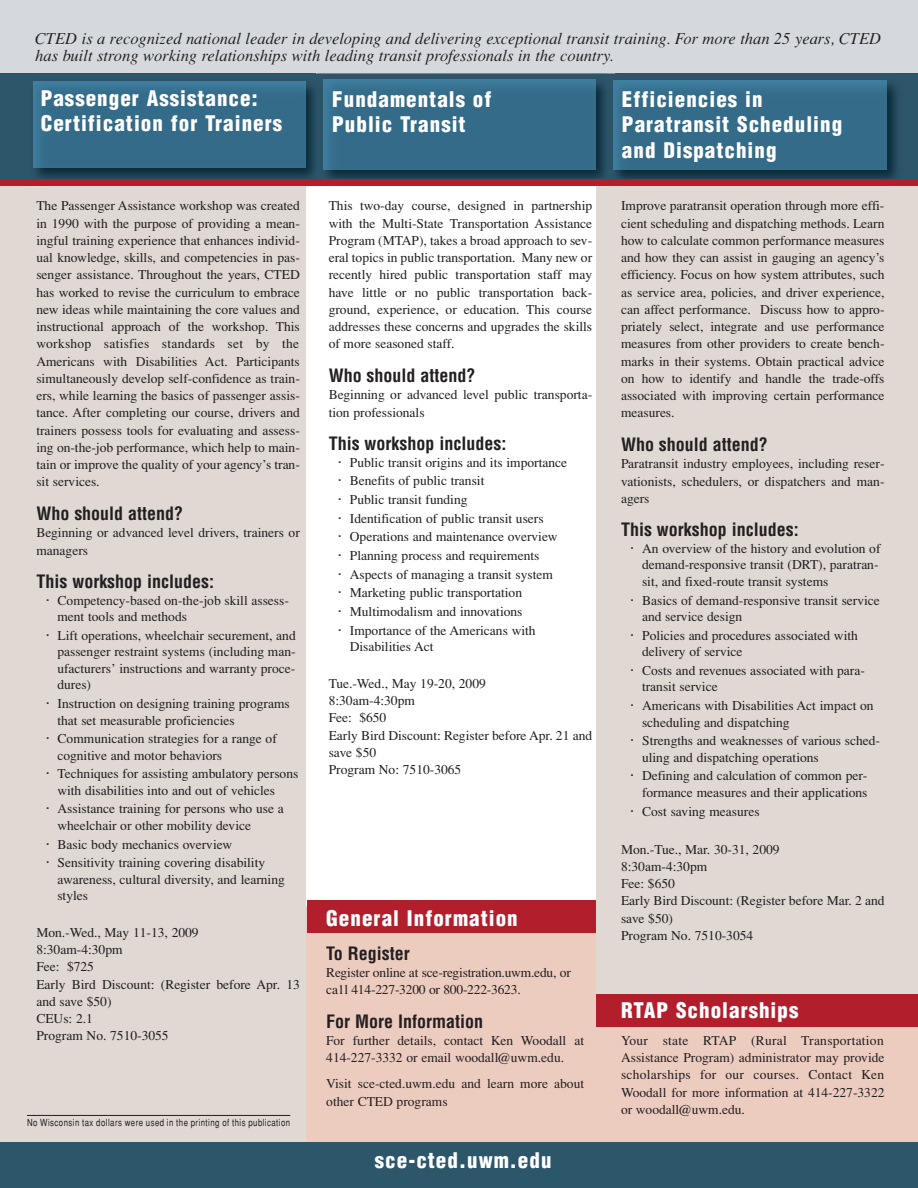
<style>
.page{position:relative;width:918px;height:1188px;background:#fff}
.page>*{position:absolute;margin:0;border:0;box-sizing:border-box;transform-origin:0 0}
.t1{font:900 condensed 21px/25.2px "Helvetica";letter-spacing:.05em;color:#fff}
.t2{font:700 condensed 18px "Helvetica";color:#231f20}
.t3{font:italic 16.5px/17.2px "Times";color:#231f20}
.t4{font:13.5px/17.2px "Times";color:#231f20}
.t5{font:condensed 9.75px "Helvetica";letter-spacing:.045em;color:#231f20}
.s1{font-family:"MS Gothic"}
</style>
<div class="page">
<div style="left:306px;top:906px;width:291px;height:282px;background:#edccc0"></div>
<div style="left:307px;top:900px;width:292px;height:33px;background:#b31e2d"></div>
<div style="left:0;top:0;width:918px;height:78px;background:#d5d9de"></div>
<div style="left:0;top:73px;width:918px;height:111px;background:#2c566a"></div>
<div style="left:596px;top:184px;width:322px;height:1004px;background:#dfd8d3"></div>
<div style="left:0;top:181px;width:306px;height:1007px;background:#dfd8d3"></div>
<img style="left:27px;top:81px;width:289px;height:99px">
<img style="left:34px;top:81px;width:272px;height:87px">
<img style="left:316px;top:73px;width:299px;height:107px">
<img style="left:323px;top:79px;width:272px;height:91px">
<img style="left:615px;top:84px;width:292px;height:96px">
<img style="left:607px;top:74px;width:8px;height:106px">
<img style="left:614px;top:80px;width:273px;height:90px">
<div style="left:0;top:180px;width:918px;height:6px;background:#b31e2d"></div>
<div style="left:0;top:1142px;width:918px;height:46px;background:#2c566a"></div>
<div style="left:595px;top:1004px;width:323px;height:138px;background:#edccc0"></div>
<div style="left:597px;top:994px;width:321px;height:33px;background:#b31e2d"></div>
<hr style="left:27px;top:1115px;width:263px;height:1px;background:#231f20">
<p class="t3" style="left:35px;top:29px;width:848px">CTED is a recognized national leader in developing and delivering exceptional transit training. For more than 25 years, CTED has built strong working relationships with leading transit professionals in the country.</p>
<h1 class="t1" style="left:41px;top:88px;width:243px">Passenger Assistance:<br>Certification for Trainers</h1>
<h1 class="t1" style="left:332px;top:88px;width:161px">Fundamentals of<br>Public Transit</h1>
<h1 class="t1" style="left:622px;top:89px;width:222px">Efficiencies in<br>Paratransit Scheduling and Dispatching</h1>
<p class="t4" style="left:36px;top:197px;width:265px;text-align:justify">The Passenger Assistance workshop was created in 1990 with the purpose of providing a mean&shy;ingful training experience that enhances individ&shy;ual knowledge, skills, and competencies in pas&shy;senger assistance. Throughout the years, CTED has worked to revise the curriculum to embrace new ideas while maintaining the core values and instructional approach of the workshop. This workshop satisfies standards set by the Americans with Disabilities Act. Participants simultaneously develop self-confidence as train&shy;ers, while learning the basics of passenger assis&shy;tance. After completing our course, drivers and trainers possess tools for evaluating and assess&shy;ing on-the-job performance, which help to main&shy;tain or improve the quality of your agency’s tran&shy;sit services.</p>
<h2 class="t2" style="left:36px;top:507px;width:148px">Who should attend?</h2>
<p class="t4" style="left:36px;top:524px;width:265px">Beginning or advanced level drivers, trainers or managers</p>
<h2 class="t2" style="left:36px;top:575px;width:179px">This workshop includes:</h2>
<p class="t4" style="left:57px;top:592px;width:233px;line-height:16.5px;text-indent:-13px"><span class="s1">•</span> Competency-based on-the-job skill assess&shy;ment tools and methods</p>
<p class="t4" style="left:57px;top:627px;width:240px;line-height:16.5px;text-align:justify;text-indent:-13px"><span class="s1">•</span> Lift operations, wheelchair securement, and passenger restraint systems (including man&shy;ufacturers’ instructions and warranty proce&shy;dures)</p>
<p class="t4" style="left:57px;top:695px;width:234px;line-height:16.5px;text-indent:-13px"><span class="s1">•</span> Instruction on designing training programs that set measurable proficiencies</p>
<p class="t4" style="left:57px;top:730px;width:221px;line-height:16.5px;text-indent:-13px"><span class="s1">•</span> Communication strategies for a range of cognitive and motor behaviors</p>
<p class="t4" style="left:57px;top:765px;width:243px;line-height:16.5px;text-indent:-13px"><span class="s1">•</span> Techniques for assisting ambulatory persons with disabilities into and out of vehicles</p>
<p class="t4" style="left:57px;top:801px;width:228px;line-height:16.5px;text-indent:-13px"><span class="s1">•</span> Assistance training for persons who use a wheelchair or other mobility device</p>
<p class="t4" style="left:44px;top:835px;width:189px"><span class="s1">•</span> Basic body mechanics overview</p>
<p class="t4" style="left:57px;top:854px;width:229px;line-height:16.5px;text-indent:-13px"><span class="s1">•</span> Sensitivity training covering disability awareness, cultural diversity, and learning styles</p>
<p class="t4" style="left:36px;top:924px;width:265px">Mon.-Wed., May 11-13, 2009<br>8:30am-4:30pm<br>Fee: $725<br>Early Bird Discount: (Register before Apr. 13 and save $50)<br>CEUs: 2.1<br>Program No. 7510-3055</p>
<p class="t5" style="left:27px;top:1117px;width:265px">No Wisconsin tax dollars were used in the printing of this publication</p>
<p class="t4" style="left:329px;top:197px;width:265px;text-align:justify">This two-day course, designed in partnership with the Multi-State Transportation Assistance Program (MTAP), takes a broad approach to sev&shy;eral topics in public transportation. Many new or recently hired public transportation staff may have little or no public transportation back&shy;ground, experience, or education. This course addresses these concerns and upgrades the skills of more seasoned staff.</p>
<h2 class="t2" style="left:329px;top:369px;width:148px">Who should attend?</h2>
<p class="t4" style="left:329px;top:386px;width:265px">Beginning or advanced level public transporta&shy;tion professionals</p>
<h2 class="t2" style="left:329px;top:437px;width:179px">This workshop includes:</h2>
<p class="t4" style="left:337px;top:453px;width:232px"><span class="s1">•</span> Public transit origins and its importance</p>
<p class="t4" style="left:337px;top:472px;width:149px"><span class="s1">•</span> Benefits of public transit</p>
<p class="t4" style="left:337px;top:491px;width:132px"><span class="s1">•</span> Public transit funding</p>
<p class="t4" style="left:337px;top:509px;width:209px"><span class="s1">•</span> Identification of public transit users</p>
<p class="t4" style="left:337px;top:528px;width:222px"><span class="s1">•</span> Operations and maintenance overview</p>
<p class="t4" style="left:337px;top:547px;width:204px"><span class="s1">•</span> Planning process and requirements</p>
<p class="t4" style="left:337px;top:565px;width:218px"><span class="s1">•</span> Aspects of managing a transit system</p>
<p class="t4" style="left:337px;top:584px;width:187px"><span class="s1">•</span> Marketing public transportation</p>
<p class="t4" style="left:337px;top:603px;width:187px"><span class="s1">•</span> Multimodalism and innovations</p>
<p class="t4" style="left:350px;top:622px;width:187px;line-height:16.5px;text-indent:-13px"><span class="s1">•</span> Importance of the Americans with<br>Disabilities Act</p>
<p class="t4" style="left:329px;top:675px;width:265px">Tue.-Wed., May 19-20, 2009<br>8:30am-4:30pm<br>Fee: $650<br>Early Bird Discount: Register before Apr. 21 and save $50<br>Program No: 7510-3065</p>
<h1 class="t1" style="left:326px;top:907px;width:193px">General Information</h1>
<h2 class="t2" style="left:326px;top:946px;width:85px">To Register</h2>
<p class="t4" style="left:326px;top:964px;width:246px">Register online at sce-registration.uwm.edu, or ca1l 414-227-3200 or 800-222-3623.</p>
<h2 class="t2" style="left:326px;top:1014px;width:158px">For More Information</h2>
<p class="t4" style="left:326px;top:1032px;width:259px">For further details, contact Ken Woodall at<br>414-227-3332 or email woodall@uwm.edu.</p>
<p class="t4" style="left:326px;top:1075px;width:259px">Visit sce-cted.uwm.edu and learn more about other CTED programs</p>
<h1 class="t1" style="left:375px;top:1150px;width:178px">sce-cted.uwm.edu</h1>
<p class="t4" style="left:621px;top:197px;width:265px;text-align:justify">Improve paratransit operation through more effi&shy;cient scheduling and dispatching methods. Learn how to calculate common performance measures and how they can assist in gauging an agency’s efficiency. Focus on how system attributes, such as service area, policies, and driver experience, can affect performance. Discuss how to appro&shy;priately select, integrate and use performance measures from other providers to create bench&shy;marks in their systems. Obtain practical advice on how to identify and handle the trade-offs associated with improving certain performance measures.</p>
<h2 class="t2" style="left:621px;top:438px;width:148px">Who should attend?</h2>
<p class="t4" style="left:621px;top:455px;width:265px;text-align:justify">Paratransit industry employees, including reser&shy;vationists, schedulers, or dispatchers and man&shy;agers</p>
<h2 class="t2" style="left:621px;top:523px;width:179px">This workshop includes:</h2>
<p class="t4" style="left:642px;top:540px;width:240px;line-height:16.5px;text-indent:-13px"><span class="s1">•</span> An overview of the history and evolution of demand-responsive transit (DRT), paratran&shy;sit, and fixed-route transit systems</p>
<p class="t4" style="left:642px;top:592px;width:239px;line-height:16.5px;text-indent:-13px"><span class="s1">•</span> Basics of demand-responsive transit service and service design</p>
<p class="t4" style="left:642px;top:627px;width:217px;line-height:16.5px;text-indent:-13px"><span class="s1">•</span> Policies and procedures associated with delivery of service</p>
<p class="t4" style="left:642px;top:662px;width:224px;line-height:16.5px;text-indent:-13px"><span class="s1">•</span> Costs and revenues associated with para&shy;transit service</p>
<p class="t4" style="left:642px;top:697px;width:233px;line-height:16.5px;text-indent:-13px"><span class="s1">•</span> Americans with Disabilities Act impact on scheduling and dispatching</p>
<p class="t4" style="left:642px;top:732px;width:240px;line-height:16.5px;text-indent:-13px"><span class="s1">•</span> Strengths and weaknesses of various sched&shy;uling and dispatching operations</p>
<p class="t4" style="left:629px;top:767px;width:240px;line-height:16.5px;text-align:right"><span class="s1">•</span> Defining and calculation of common per&shy;formance measures and their applications</p>
<p class="t4" style="left:629px;top:802px;width:132px"><span class="s1">•</span> Cost saving measures</p>
<p class="t4" style="left:621px;top:840px;width:265px">Mon.-Tue., Mar. 30-31, 2009<br>8:30am-4:30pm<br>Fee: $650<br>Early Bird Discount: (Register before Mar. 2 and save $50)<br>Program No. 7510-3054</p>
<h1 class="t1" style="left:621px;top:999px;width:179px">RTAP Scholarships</h1>
<p class="t4" style="left:621px;top:1032px;width:265px;text-align:justify">Your state RTAP (Rural Transportation Assistance Program) administrator may provide scholarships for our courses. Contact Ken Woodall for more information at 414-227-3322 or woodall@uwm.edu.</p>
</div>
